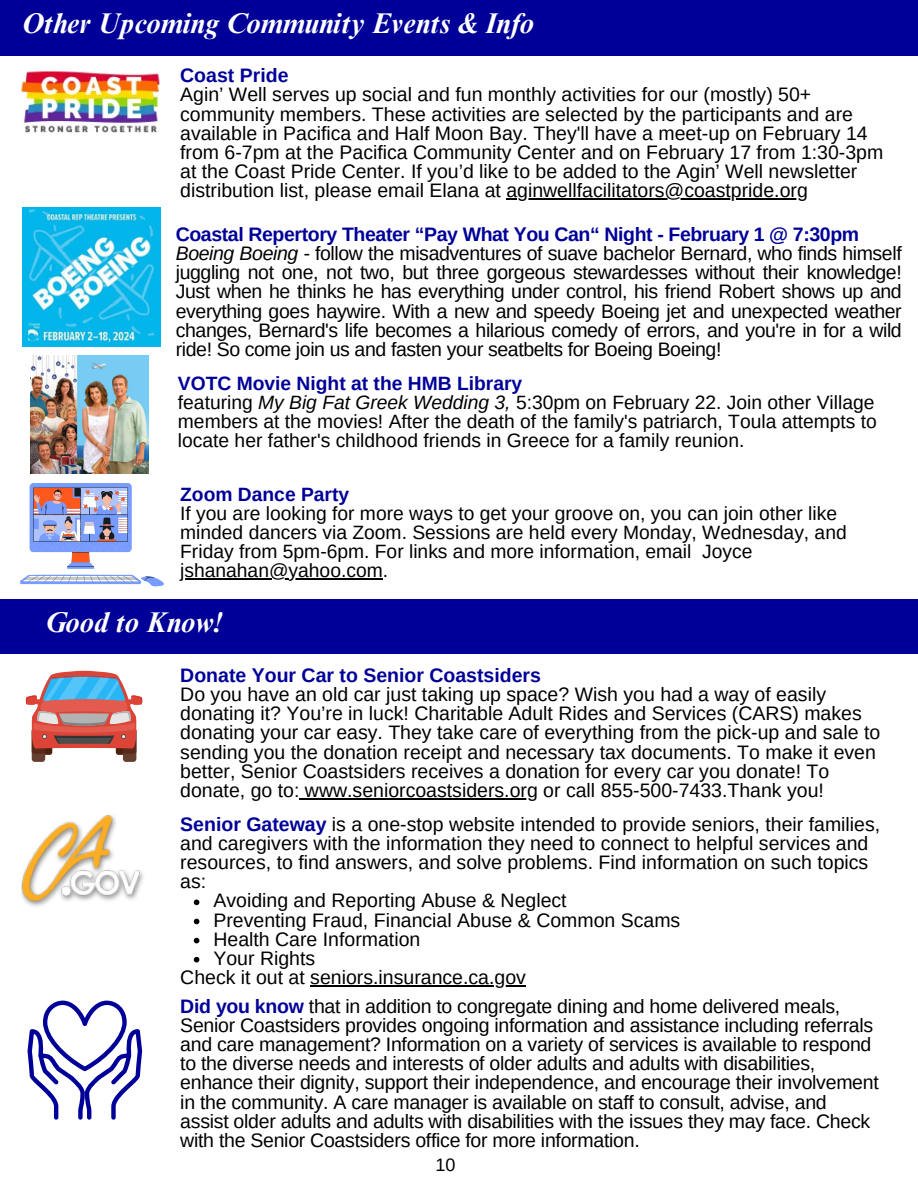
<style>
.page{position:relative;width:918px;height:1188px;background:#fff}
.page>*{position:absolute;margin:0;border:0;box-sizing:border-box;transform-origin:0 0}
.t1{font:italic 700 28.5px "Times NRMT Pro";color:#fff}
.t2{font:19.5px/19.2px "Arimo";letter-spacing:-.015em;color:#000}
.t3{font:19.5px/19.2px "Arimo";color:#000}
.t4{font:700 19.5px "Arimo";color:#009}
.t5{font:19.2px/19.2px "Arimo";color:#000}
.t6{font:700 19.2px "Arimo";color:#009}
.t7{font:18px "Arimo";color:#000}
.s1{font-weight:700;color:#009}
.s2{font-style:italic}
</style>
<div class="page">
<div style="left:0;top:0;width:918px;height:55px;background:#009"></div>
<img style="left:21px;top:71px;width:139px;height:62px">
<hr style="left:517px;top:198px;width:291px;height:1px;background:#000">
<div style="left:0;top:600px;width:918px;height:53px;background:#009"></div>
<img style="left:21px;top:815px;width:123px;height:92px">
<img style="left:23px;top:208px;width:138px;height:138px">
<img style="left:31px;top:355px;width:118px;height:119px">
<div style="left:32px;top:728px;width:13px;height:34px;background:#663f30;border-radius:3px"></div>
<div style="left:123px;top:728px;width:13px;height:34px;background:#663f30;border-radius:3px"></div>
<svg style="left:26px;top:671px;width:116px;height:83px"></svg>
<svg style="left:28px;top:1001px;width:114px;height:119px"></svg>
<svg style="left:20px;top:483px;width:144px;height:104px"></svg>
<hr style="left:180px;top:578px;width:203px;height:2px;background:#000">
<svg style="left:194px;top:900px;width:5px;height:5px"></svg>
<svg style="left:194px;top:919px;width:5px;height:5px"></svg>
<svg style="left:194px;top:938px;width:5px;height:5px"></svg>
<svg style="left:194px;top:957px;width:5px;height:6px"></svg>
<hr style="left:310px;top:985px;width:216px;height:1px;background:#000">
<hr style="left:300px;top:798px;width:238px;height:1px;background:#000">
<h1 class="t1" style="left:22px;top:12px;width:514px">Other Upcoming Community Events &amp; Info</h1>
<p class="t4" style="left:180px;top:65px;width:110px">Coast Pride</p>
<p class="t2" style="left:180px;top:85px;width:705px">Agin’ Well serves up social and fun monthly activities for our (mostly) 50+ community members. These activities are selected by the participants and are available in Pacifica and Half Moon Bay. They'll have a meet-up on February 14 from 6-7pm at the Pacifica Community Center and on February 17 from 1:30-3pm at the Coast Pride Center. If you’d like to be added to the Agin’ Well newsletter distribution list, please email Elana at aginwellfacilitators@coastpride.org</p>
<p class="t2" style="left:176px;top:225px;width:728px"><span class="s1">Coastal Repertory Theater “Pay What You Can“ Night - February 1 @ 7:30pm </span><span class="s2">Boeing Boeing -</span> follow the misadventures of suave bachelor Bernard, who finds himself juggling not one, not two, but three gorgeous stewardesses without their knowledge!<br>Just when he thinks he has everything under control, his friend Robert shows up and everything goes haywire. With a new and speedy Boeing jet and unexpected weather changes, Bernard's life becomes a hilarious comedy of errors, and you're in for a wild ride! So come join us and fasten your seatbelts for Boeing Boeing!</p>
<p class="t5" style="left:178px;top:374px;width:701px"><span class="s1">VOTC Movie Night at the HMB Library<br></span>featuring <span class="s2">My Big Fat Greek Wedding 3,</span> 5:30pm on February 22. Join other Village members at the movies! After the death of the family's patriarch, Toula attempts to locate her father's childhood friends in Greece for a family reunion.</p>
<p class="t6" style="left:180px;top:483px;width:171px">Zoom Dance Party</p>
<p class="t5" style="left:180px;top:504px;width:668px">If you are looking for more ways to get your groove on, you can join other like minded dancers via Zoom. Sessions are held every Monday, Wednesday, and Friday from 5pm-6pm. For links and more information, email Joyce jshanahan@yahoo.com.</p>
<h1 class="t1" style="left:45px;top:611px;width:178px">Good to Know!</h1>
<p class="t4" style="left:180px;top:664px;width:362px">Donate Your Car to Senior Coastsiders</p>
<p class="t3" style="left:180px;top:685px;width:701px">Do you have an old car just taking up space? Wish you had a way of easily donating it? You’re in luck! Charitable Adult Rides and Services (CARS) makes donating your car easy. They take care of everything from the pick-up and sale to sending you the donation receipt and necessary tax documents. To make it even better, Senior Coastsiders receives a donation for every car you donate! To donate, go to: www.seniorcoastsiders.org or call 855-500-7433.Thank you!</p>
<p class="t2" style="left:180px;top:815px;width:701px"><span class="s1">Senior Gateway</span> is a one-stop website intended to provide seniors, their families,</p>
<p class="t2" style="left:180px;top:834px;width:690px">and caregivers with the information they need to connect to helpful services and</p>
<p class="t2" style="left:180px;top:853px;width:690px">resources, to find answers, and solve problems. Find information on such topics</p>
<p class="t2" style="left:180px;top:872px;width:27px">as:</p>
<p class="t2" style="left:213px;top:891px;width:355px">Avoiding and Reporting Abuse &amp; Neglect</p>
<p class="t2" style="left:213px;top:910px;width:468px">Preventing Fraud, Financial Abuse &amp; Common Scams</p>
<p class="t2" style="left:213px;top:929px;width:208px">Health Care Information</p>
<p class="t2" style="left:213px;top:948px;width:103px">Your Rights</p>
<p class="t2" style="left:180px;top:968px;width:347px">Check it out at seniors.insurance.ca.gov</p>
<p class="t2" style="left:180px;top:997px;width:700px"><span class="s1">Did you know</span> that in addition to congregate dining and home delivered meals, Senior Coastsiders provides ongoing information and assistance including referrals and care management? Information on a variety of services is available to respond to the diverse needs and interests of older adults and adults with disabilities, enhance their dignity, support their independence, and encourage their involvement in the community. A care manager is available on staff to consult, advise, and assist older adults and adults with disabilities with the issues they may face. Check with the Senior Coastsiders office for more information.</p>
<p class="t7" style="left:436px;top:1155px;width:22px">10</p>
</div>
